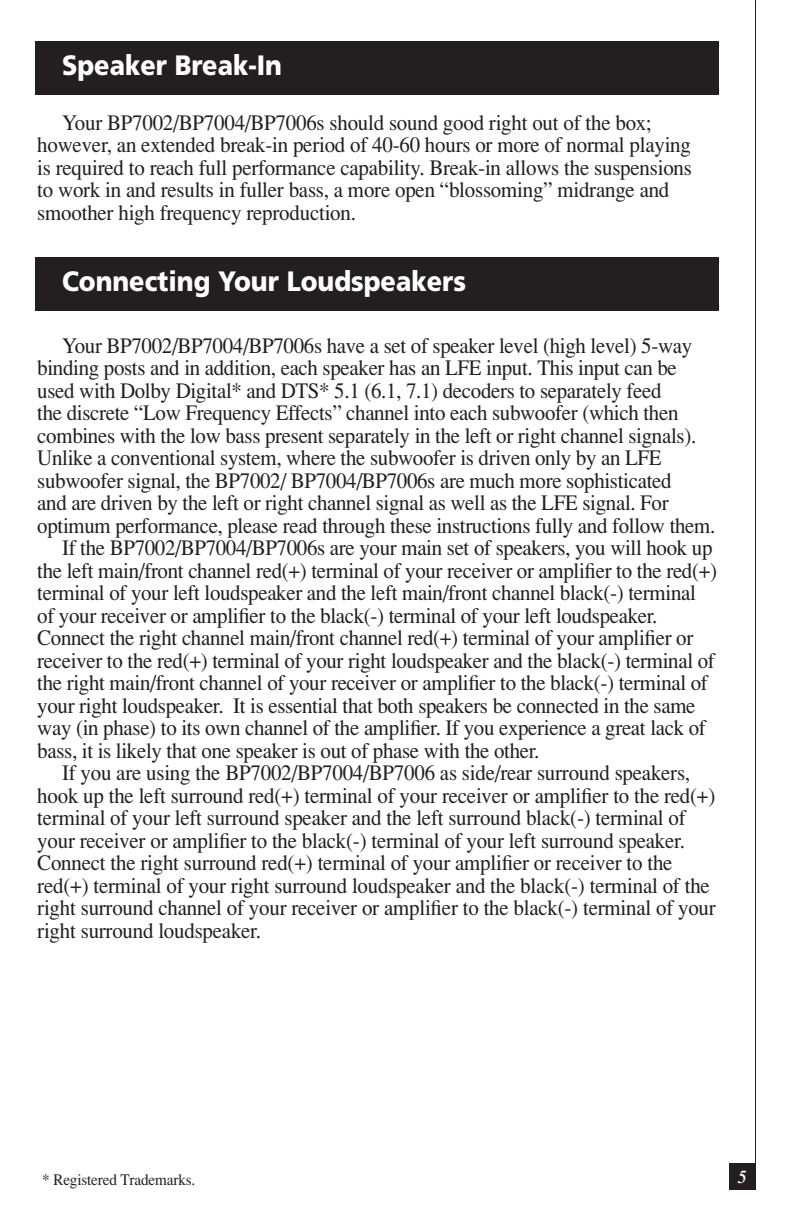
<style>
.page{position:relative;width:792px;height:1224px;background:#fff}
.page>*{position:absolute;margin:0;border:0;box-sizing:border-box;transform-origin:0 0}
.t1{font:900 28px "Frutiger";color:#fff;scale:.9 1}
.t2{font:22px/22.4px "Times";letter-spacing:-.015em;color:#231f20;scale:.95 1}
.t3{font:italic 600 18px "Times";color:#fff}
.t4{font:16px "Times";letter-spacing:-.01em;color:#231f20;scale:.95 1}
</style>
<div class="page">
<div style="left:35px;top:41px;width:684px;height:54px;background:#231f20"></div>
<div style="left:35px;top:257px;width:684px;height:54px;background:#231f20"></div>
<div style="left:729px;top:1163px;width:27px;height:27px;background:#231f20"></div>
<hr style="left:755px;top:0;width:1px;height:1188px;background:#231f20">
<p class="t1" style="left:62px;top:54px;width:246px">Speaker Break-In</p>
<p class="t2" style="left:37px;top:111px;width:691px;text-indent:25px">Your BP7002/BP7004/BP7006s should sound good right out of the box; however, an extended break-in period of 40-60 hours or more of normal playing is required to reach full performance capability. Break-in allows the suspensions to work in and results in fuller bass, a more open “blossoming” midrange and smoother high frequency reproduction.</p>
<p class="t1" style="left:62px;top:270px;width:450px">Connecting Your Loudspeakers</p>
<p class="t2" style="left:62px;top:334px;width:665px">Your BP7002/BP7004/BP7006s have a set of speaker level (high level) 5-way</p>
<p class="t2" style="left:37px;top:356px;width:675px">binding posts and in addition, each speaker has an LFE input. This input can be</p>
<p class="t2" style="left:37px;top:379px;width:659px">used with Dolby Digital* and DTS* 5.1 (6.1, 7.1) decoders to separately feed</p>
<p class="t2" style="left:37px;top:401px;width:676px">the discrete “Low Frequency Effects” channel into each subwoofer (which then</p>
<p class="t2" style="left:37px;top:424px;width:695px">combines with the low bass present separately in the left or right channel signals).</p>
<p class="t2" style="left:37px;top:446px;width:659px">Unlike a conventional system, where the subwoofer is driven only by an LFE</p>
<p class="t2" style="left:37px;top:469px;width:669px">subwoofer signal, the BP7002/ BP7004/BP7006s are much more sophisticated</p>
<p class="t2" style="left:37px;top:491px;width:666px">and are driven by the left or right channel signal as well as the LFE signal. For</p>
<p class="t2" style="left:37px;top:514px;width:715px">optimum performance, please read through these instructions fully and follow them.</p>
<p class="t2" style="left:62px;top:536px;width:686px">If the BP7002/BP7004/BP7006s are your main set of speakers, you will hook up</p>
<p class="t2" style="left:37px;top:559px;width:717px">the left main/front channel red(+) terminal of your receiver or amplifier to the red(+)</p>
<p class="t2" style="left:37px;top:581px;width:695px">terminal of your left loudspeaker and the left main/front channel black(-) terminal</p>
<p class="t2" style="left:37px;top:604px;width:654px">of your receiver or amplifier to the black(-) terminal of your left loudspeaker.</p>
<p class="t2" style="left:37px;top:626px;width:692px">Connect the right channel main/front channel red(+) terminal of your amplifier or</p>
<p class="t2" style="left:37px;top:649px;width:715px">receiver to the red(+) terminal of your right loudspeaker and the black(-) terminal of</p>
<p class="t2" style="left:37px;top:671px;width:707px">the right main/front channel of your receiver or amplifier to the black(-) terminal of</p>
<p class="t2" style="left:37px;top:694px;width:694px">your right loudspeaker. It is essential that both speakers be connected in the same</p>
<p class="t2" style="left:37px;top:716px;width:705px">way (in phase) to its own channel of the amplifier. If you experience a great lack of</p>
<p class="t2" style="left:37px;top:739px;width:530px">bass, it is likely that one speaker is out of phase with the other.</p>
<p class="t2" style="left:62px;top:761px;width:663px">If you are using the BP7002/BP7004/BP7006 as side/rear surround speakers,</p>
<p class="t2" style="left:37px;top:784px;width:715px">hook up the left surround red(+) terminal of your receiver or amplifier to the red(+)</p>
<p class="t2" style="left:37px;top:806px;width:684px">terminal of your left surround speaker and the left surround black(-) terminal of</p>
<p class="t2" style="left:37px;top:829px;width:683px">your receiver or amplifier to the black(-) terminal of your left surround speaker.</p>
<p class="t2" style="left:37px;top:851px;width:670px">Connect the right surround red(+) terminal of your amplifier or receiver to the</p>
<p class="t2" style="left:37px;top:874px;width:709px">red(+) terminal of your right surround loudspeaker and the black(-) terminal of the</p>
<p class="t2" style="left:37px;top:896px;width:716px">right surround channel of your receiver or amplifier to the black(-) terminal of your</p>
<p class="t2" style="left:37px;top:919px;width:237px">right surround loudspeaker.</p>
<p class="t4" style="left:42px;top:1170px;width:163px">* Registered Trademarks.</p>
<p class="t3" style="left:738px;top:1170px;width:10px">5</p>
</div>
